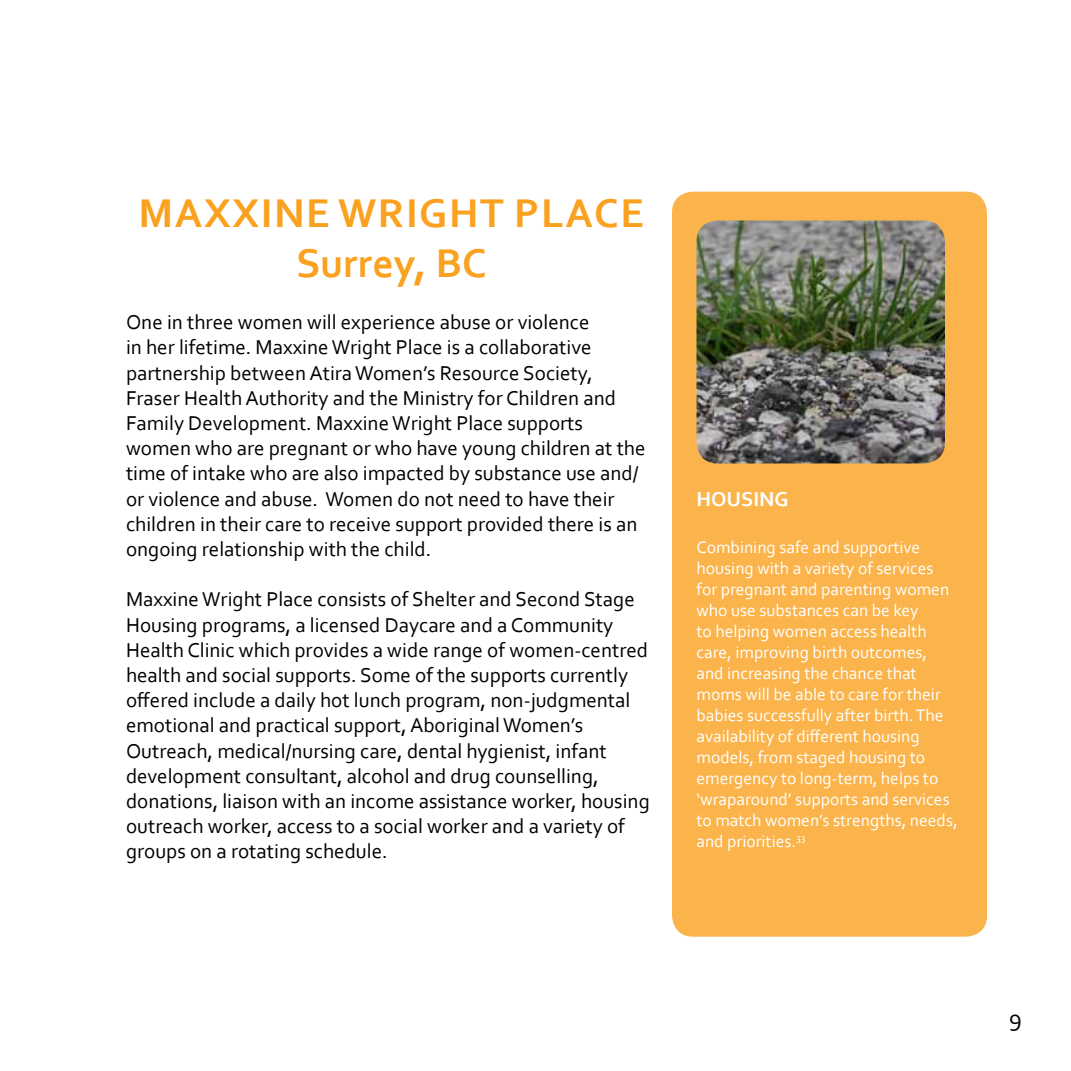
<style>
.page{position:relative;width:1071px;height:1071px;background:#fff}
.page>*{position:absolute;margin:0;border:0;box-sizing:border-box;transform-origin:0 0}
.t1{font:700 42px/50.4px "Corbel";letter-spacing:.04em;color:#faa11f}
.t2{font:24.5px "Corbel";color:#000}
.t3{font:21px/25.2px "Corbel";color:#000}
.t4{font:700 21px "Corbel";color:#fff}
.t5{font:17.5px/21px "Corbel";color:#fff}
</style>
<div class="page">
<div style="left:672px;top:192px;width:315px;height:745px;background:#fbb44b;border-radius:21px"></div>
<img style="left:697px;top:220px;width:248px;height:243px">
<h1 class="t1" style="left:296px;top:187px;width:350px;text-indent:-158px">MAXXINE WRIGHT PLACE<br>SURREY, BC</h1>
<p class="t3" style="left:126px;top:309px;width:521px">One in three women will experience abuse or violence<br>in her lifetime. Maxxine Wright Place is a collaborative partnership between Atira Women’s Resource Society, Fraser Health Authority and the Ministry for Children and Family Development. Maxxine Wright Place supports women who are pregnant or who have young children at the time of intake who are also impacted by substance use and/ or violence and abuse. Women do not need to have their children in their care to receive support provided there is an ongoing relationship with the child.</p>
<p class="t3" style="left:126px;top:586px;width:525px">Maxxine Wright Place consists of Shelter and Second Stage Housing programs, a licensed Daycare and a Community Health Clinic which provides a wide range of women-centred health and social supports. Some of the supports currently offered include a daily hot lunch program, non-judgmental emotional and practical support, Aboriginal Women’s Outreach, medical/nursing care, dental hygienist, infant development consultant, alcohol and drug counselling, donations, liaison with an income assistance worker, housing outreach worker, access to a social worker and a variety of groups on a rotating schedule.</p>
<p class="t4" style="left:697px;top:487px;width:69px">HOUSING</p>
<p class="t5" style="left:697px;top:536px;width:263px">Combining safe and supportive housing with a variety of services for pregnant and parenting women who use substances can be key<br>to helping women access health care, improving birth outcomes, and increasing the chance that moms will be able to care for their babies successfully after birth. The availability of different housing models, from staged housing to emergency to long-term, helps to ‘wraparound’ supports and services to match women’s strengths, needs, and priorities.<sup>33</sup></p>
<p class="t2" style="left:1009px;top:1003px;width:14px">9</p>
</div>
